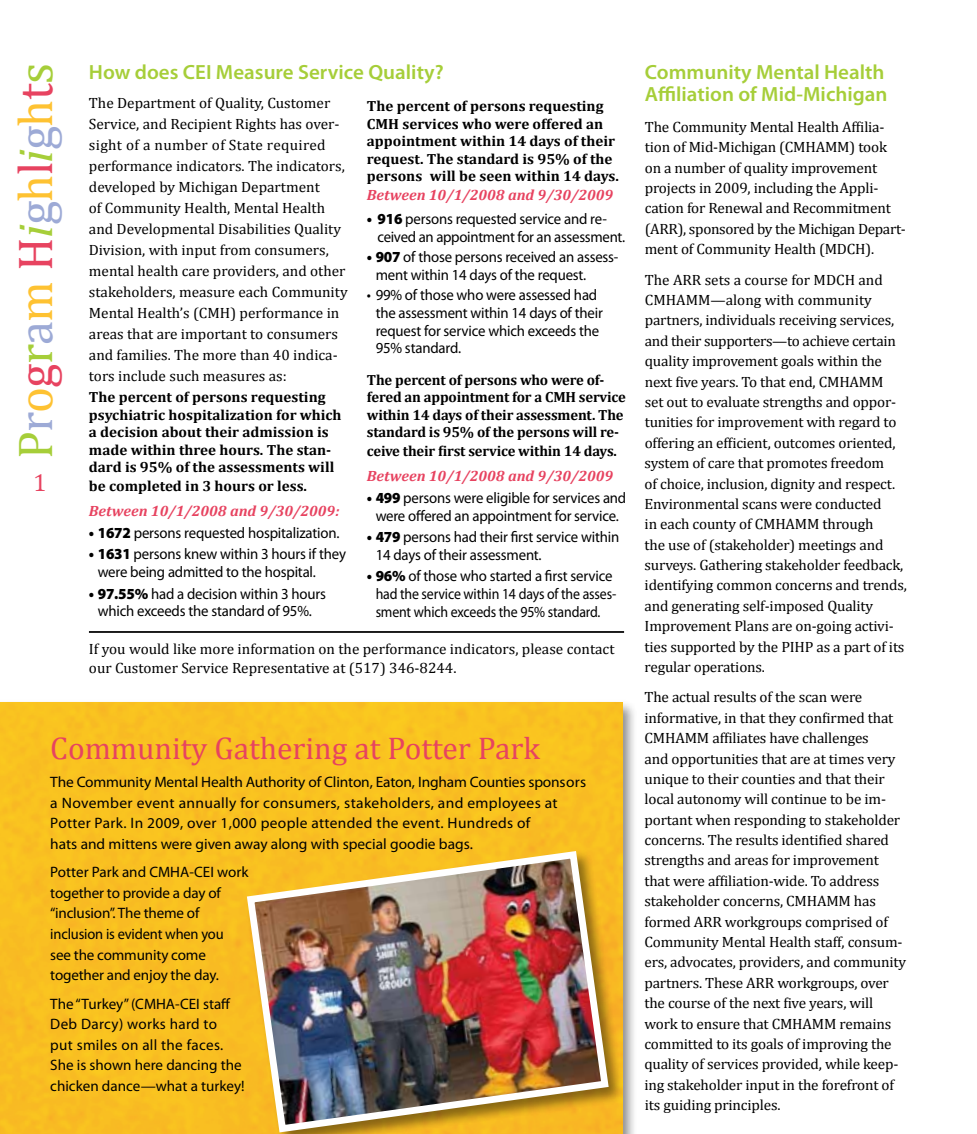
<style>
.page{position:relative;width:977px;height:1134px;background:#fff}
.page>*{position:absolute;margin:0;border:0;box-sizing:border-box;transform-origin:0 0}
.t1{font:49px "Cambria";letter-spacing:-.01em;color:#9daad6}
.t2{font:31.5px "Cambria";color:#e74360}
.t3{font:24.5px "Cambria";color:#e74360}
.t4{font:600 20.65px/22.8px "Myriad Pro";color:#a6ce39}
.t5{font:15.4px/17.7px "Myriad Pro";letter-spacing:-.01em;color:#000;scale:.96 1}
.t6{font:15.05px/20.7px "Myriad Pro";color:#000}
.t7{font:14.88px/20.3px "Cambria";letter-spacing:-.01em;color:#000}
.t8{font:italic 700 14.88px "Cambria";color:#e74360}
.t9{font:700 14.7px/17.5px "Cambria";color:#000}
.s1{color:#a6ce39}
.s2{color:#fec232}
.s3{color:#e74360}
.s4{font-style:italic;color:#a6ce39}
.s5{font-weight:900}
</style>
<div class="page">
<div style="left:0;top:699px;width:638px;height:435px;background:#000;opacity:.45"></div>
<div style="left:0;top:703px;width:622px;height:431px;background:#f9c021"></div>
<div style="left:245px;top:849px;width:379px;height:285px;background:#000;opacity:.45"></div>
<img style="left:243px;top:847px;width:369px;height:287px">
<hr style="left:89px;top:631px;width:535px;height:2px;background:#000">
<h1 class="t1" style="left:7px;top:459px;width:398px;rotate:-90deg"><span class="s1">P</span>r<span class="s2">o</span><span class="s3">g</span><span class="s1">r</span>a<span class="s2">m</span> <span class="s3">H</span><span class="s4">i</span>g<span class="s2">h</span><span class="s3">l</span><span class="s4">i</span>g<span class="s2">h</span><span class="s3">t</span><span class="s1">s</span></h1>
<h3 class="t3" style="left:33px;top:468px;width:15px">1</h3>
<h3 class="t4" style="left:89px;top:60px;width:356px">How does CEI Measure Service Quality?</h3>
<p class="t7" style="left:89px;top:92px;width:260px;line-height:21px">The Department of Quality, Customer Service, and Recipient Rights has over&shy;sight of a number of State required performance indicators. The indicators, developed by Michigan Department<br>of Community Health, Mental Health and Developmental Disabilities Quality Division, with input from consumers, mental health care providers, and other stakeholders, measure each Community Mental Health’s (CMH) performance in areas that are important to consumers and families. The more than 40 indica&shy;tors include such measures as:</p>
<p class="t9" style="left:89px;top:388px;width:254px">The percent of persons requesting psychiatric hospitalization for which a decision about their admission is made within three hours. The stan&shy;dard is 95% of the assessments will</p>
<p class="t9" style="left:89px;top:477px;width:220px">be completed in 3 hours or less.</p>
<p class="t8" style="left:89px;top:502px;width:252px">Between 10/1/2008 and 9/30/2009:</p>
<p class="t5" style="left:89px;top:524px;width:262px"><span class="s5">• 1672</span> persons requested hospitalization.</p>
<p class="t5" style="left:98px;top:545px;width:260px;text-indent:-9px"><span class="s5">• 1631</span> persons knew within 3 hours if they were being admitted to the hospital.</p>
<p class="t5" style="left:89px;top:584px;width:248px;text-align:center"><span class="s5">• 97.55%</span> had a decision within 3 hours which exceeds the standard of 95%.</p>
<p class="t9" style="left:367px;top:97px;width:253px">The percent of persons requesting CMH services who were offered an appointment within 14 days of their request. The standard is 95% of the persons will be seen within 14 days.</p>
<p class="t8" style="left:367px;top:186px;width:248px">Between 10/1/2008 and 9/30/2009</p>
<p class="t5" style="left:377px;top:210px;width:259px;text-indent:-10px"><span class="s5">• 916</span> persons requested service and re&shy;ceived an appointment for an assessment.</p>
<p class="t5" style="left:375px;top:248px;width:254px;text-indent:-9px"><span class="s5">• 907</span> of those persons received an assess&shy;ment within 14 days of the request.</p>
<p class="t5" style="left:375px;top:286px;width:238px;text-indent:-9px">• 99% of those who were assessed had the assessment within 14 days of their request for service which exceeds the<br>95% standard.</p>
<p class="t9" style="left:367px;top:371px;width:260px">The percent of persons who were of&shy;fered an appointment for a CMH service within 14 days of their assessment. The standard is 95% of the persons will re-</p>
<p class="t9" style="left:367px;top:442px;width:251px">ceive their first service within 14 days.</p>
<p class="t8" style="left:367px;top:467px;width:248px">Between 10/1/2008 and 9/30/2009</p>
<p class="t5" style="left:367px;top:489px;width:272px;text-align:center"><span class="s5">• 499</span> persons were eligible for services and were offered an appointment for service.</p>
<p class="t5" style="left:375px;top:528px;width:255px;text-indent:-9px"><span class="s5">• 479</span> persons had their first service within<br>14 days of their assessment.</p>
<p class="t5" style="left:367px;top:567px;width:261px;text-align:center"><span class="s5">• 96%</span> of those who started a first service had the service within 14 days of the asses&shy;sment which exceeds the 95% standard.</p>
<p class="t7" style="left:89px;top:640px;width:527px;line-height:18.9px">If you would like more information on the performance indicators, please contact our Customer Service Representative at (517) 346-8244.</p>
<h2 class="t2" style="left:50px;top:729px;width:491px">Community Gathering at Potter Park</h2>
<p class="t6" style="left:50px;top:771px;width:537px">The Community Mental Health Authority of Clinton, Eaton, Ingham Counties sponsors a November event annually for consumers, stakeholders, and employees at Potter Park. In 2009, over 1,000 people attended the event. Hundreds of<br>hats and mittens were given away along with special goodie bags.</p>
<p class="t6" style="left:50px;top:861px;width:200px">Potter Park and CMHA-CEI work together to provide a day of “inclusion”. The theme of inclusion is evident when you<br>see the community come together and enjoy the day.</p>
<p class="t6" style="left:50px;top:993px;width:196px">The “Turkey” (CMHA-CEI staff<br>Deb Darcy) works hard to<br>put smiles on all the faces.<br>She is shown here dancing the chicken dance—what a turkey!</p>
<h3 class="t4" style="left:645px;top:60px;width:244px">Community Mental Health<br>Affiliation of Mid-Michigan</h3>
<p class="t7" style="left:644px;top:117px;width:262px">The Community Mental Health Affilia&shy;tion of Mid-Michigan (CMHAMM) took on a number of quality improvement projects in 2009, including the Appli&shy;cation for Renewal and Recommitment (ARR), sponsored by the Michigan Depart&shy;ment of Community Health (MDCH).</p>
<p class="t7" style="left:644px;top:269px;width:264px">The ARR sets a course for MDCH and CMHAMM—along with community partners, individuals receiving services, and their supporters—to achieve certain quality improvement goals within the next five years. To that end, CMHAMM<br>set out to evaluate strengths and oppor&shy;tunities for improvement with regard to offering an efficient, outcomes oriented, system of care that promotes freedom<br>of choice, inclusion, dignity and respect.<br>Environmental scans were conducted<br>in each county of CMHAMM through<br>the use of (stakeholder) meetings and surveys. Gathering stakeholder feedback, identifying common concerns and trends, and generating self-imposed Quality Improvement Plans are on-going activi&shy;ties supported by the PIHP as a part of its regular operations.</p>
<p class="t7" style="left:644px;top:687px;width:263px">The actual results of the scan were informative, in that they confirmed that CMHAMM affiliates have challenges<br>and opportunities that are at times very unique to their counties and that their local autonomy will continue to be im&shy;portant when responding to stakeholder concerns. The results identified shared strengths and areas for improvement that were affiliation-wide. To address stakeholder concerns, CMHAMM has formed ARR workgroups comprised of Community Mental Health staff, consum&shy;ers, advocates, providers, and community partners. These ARR workgroups, over the course of the next five years, will work to ensure that CMHAMM remains committed to its goals of improving the quality of services provided, while keep&shy;ing stakeholder input in the forefront of its guiding principles.</p>
</div>
